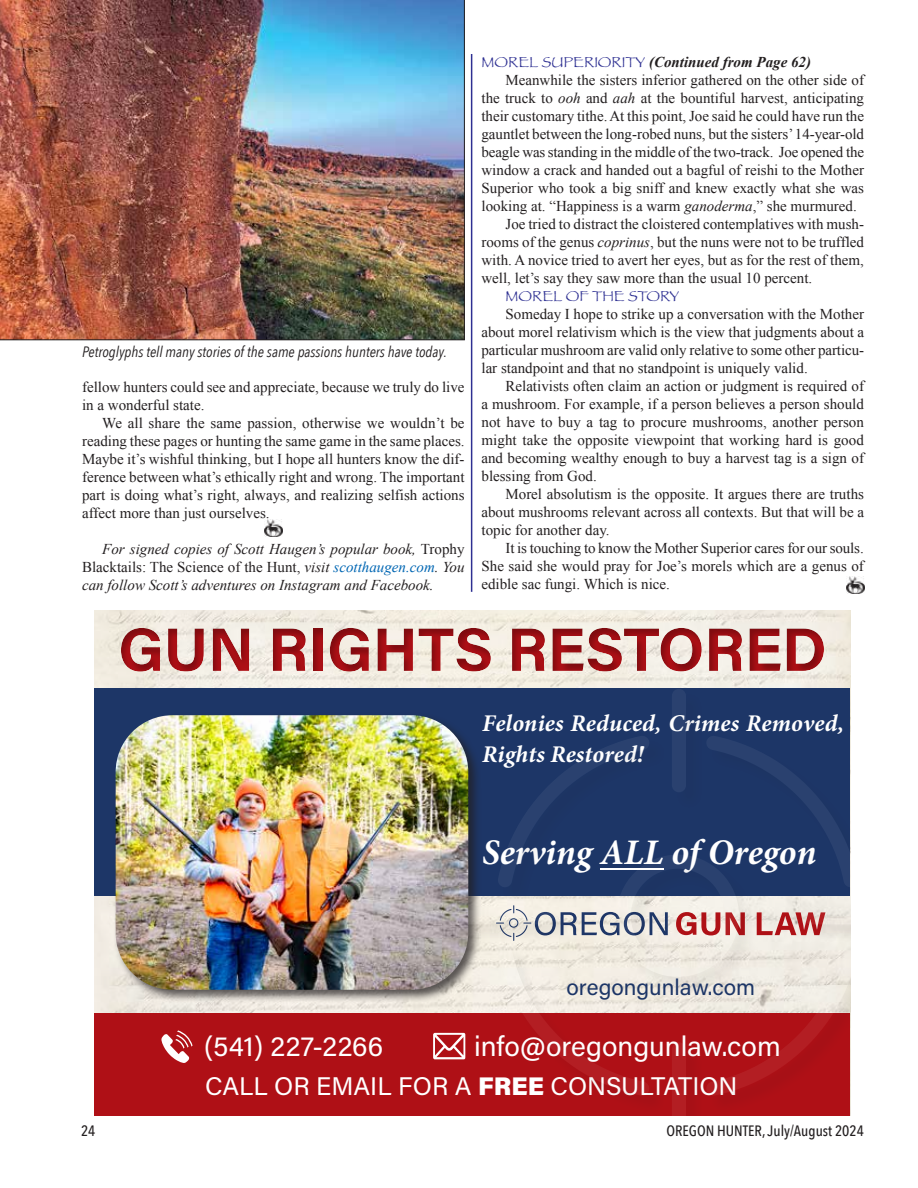
<style>
.page{position:relative;width:918px;height:1188px;background:#fff}
.page>*{position:absolute;margin:0;border:0;box-sizing:border-box;transform-origin:0 0}
.t1{font:700 61.5px "Acumin Pro";letter-spacing:-.01em;color:#af1016}
.t2{font:italic 700 36px "Minion Pro";color:#fff}
.t3{font:28.05px "Acumin Pro";color:#fff}
.t4{font:25.5px "Acumin Pro";color:#fff}
.t5{font:italic 700 24px/31px "Minion Pro";letter-spacing:.005em;color:#fff}
.t6{font:22.5px "Acumin Pro";color:#1d3667}
.t7{font:15px/18px "Times New Roman";color:#231f20;text-align:justify}
.t8{font:italic 15px/18px "Times New Roman";color:#231f20;text-align:justify}
.t9{font:italic 15px "Avenir Next Condensed";color:#231f20}
.t10{font:italic 700 15px "Times New Roman";color:#231f20}
.t11{font:500 15px "Avenir Next Condensed";color:#231f20}
.t12{font:15px "Papyrus";color:#2e3092}
.s1{font-style:normal}
.s2{color:#0066b3}
.s3{font-family:"Papyrus";font-weight:400;font-style:normal;color:#2e3092}
.s4{font-style:italic}
.s5{font-weight:900}
</style>
<div class="page">
<img style="left:847px;top:577px;width:17px;height:16px">
<div style="left:94px;top:689px;width:756px;height:207px;background:#1d3667"></div>
<div style="left:94px;top:1013px;width:756px;height:103px;background:#af1016"></div>
<svg style="left:433px;top:1033px;width:19px;height:26px"></svg>
<svg style="left:161px;top:1030px;width:32px;height:33px"></svg>
<div style="left:113px;top:712px;width:369px;height:291px;background:#231f20;opacity:.75"></div>
<img style="left:116px;top:715px;width:336px;height:275px">
<img style="left:452px;top:712px;width:44px;height:348px">
<div style="left:672px;top:689px;width:14px;height:103px;background:#2a416f;border-radius:7px"></div>
<svg style="left:449px;top:910px;width:105px;height:14px"></svg>
<svg style="left:496px;top:736px;width:354px;height:380px"></svg>
<div style="left:94px;top:610px;width:756px;height:78px;background:#231f20;opacity:.32"></div>
<hr style="left:600px;top:868px;width:64px;height:2px;background:#fff">
<hr style="left:471px;top:54px;width:1px;height:538px;background:#2e3092">
<img style="left:0;top:0;width:465px;height:340px">
<img style="left:265px;top:519px;width:17px;height:17px">
<p class="t9" style="left:82px;top:343px;width:366px">Petroglyphs tell many stories of the same passions hunters have today.</p>
<p class="t7" style="left:82px;top:377px;width:384px">fellow hunters could see and appreciate, because we truly do live in a wonderful state.</p>
<p class="t7" style="left:82px;top:413px;width:384px;text-indent:20px">We all share the same passion, otherwise we wouldn’t be reading these pages or hunting the same game in the same places.<br>Maybe it’s wishful thinking, but I hope all hunters know the dif&shy;ference between what’s ethically right and wrong. The important part is doing what’s right, always, and realizing selfish actions affect more than just ourselves.</p>
<p class="t8" style="left:82px;top:539px;width:384px;text-indent:20px">For signed copies of Scott Haugen’s popular book, <span class="s1">Trophy Blacktails: The Science of the Hunt,</span> visit <span class="s2">scotthaugen.com</span>. You can follow Scott’s adventures on Instagram and Facebook.</p>
<p class="t10" style="left:482px;top:51px;width:331px"><span class="s3">MOREL SUPERIORITY</span> (Continued from Page 62)</p>
<p class="t7" style="left:506px;top:71px;width:360px">Meanwhile the sisters inferior gathered on the other side of</p>
<p class="t7" style="left:482px;top:89px;width:384px">the truck to <span class="s4">ooh</span> and <span class="s4">aah</span> at the bountiful harvest, anticipating</p>
<p class="t7" style="left:482px;top:107px;width:384px">their customary tithe. At this point, Joe said he could have run the</p>
<p class="t7" style="left:482px;top:125px;width:384px">gauntlet between the long-robed nuns, but the sisters’ 14-year-old</p>
<p class="t7" style="left:482px;top:143px;width:384px">beagle was standing in the middle of the two-track. Joe opened the</p>
<p class="t7" style="left:482px;top:161px;width:384px">window a crack and handed out a bagful of reishi to the Mother</p>
<p class="t7" style="left:482px;top:179px;width:384px">Superior who took a big sniff and knew exactly what she was</p>
<p class="t7" style="left:482px;top:197px;width:377px">looking at. “Happiness is a warm <span class="s4">ganoderma</span>,” she murmured.</p>
<p class="t7" style="left:506px;top:215px;width:360px">Joe tried to distract the cloistered contemplatives with mush-</p>
<p class="t7" style="left:482px;top:233px;width:384px">rooms of the genus <span class="s4">coprinus</span>, but the nuns were not to be truffled</p>
<p class="t7" style="left:482px;top:251px;width:384px">with. A novice tried to avert her eyes, but as for the rest of them,</p>
<p class="t7" style="left:482px;top:269px;width:332px">well, let’s say they saw more than the usual 10 percent.</p>
<p class="t12" style="left:506px;top:287px;width:175px">MOREL OF THE STORY</p>
<p class="t7" style="left:482px;top:305px;width:384px;text-indent:24px">Someday I hope to strike up a conversation with the Mother about morel relativism which is the view that judgments about a particular mushroom are valid only relative to some other particu&shy;lar standpoint and that no standpoint is uniquely valid.</p>
<p class="t7" style="left:482px;top:377px;width:384px;text-indent:24px">Relativists often claim an action or judgment is required of a mushroom. For example, if a person believes a person should not have to buy a tag to procure mushrooms, another person might take the opposite viewpoint that working hard is good and becoming wealthy enough to buy a harvest tag is a sign of blessing from God.</p>
<p class="t7" style="left:482px;top:485px;width:384px;text-indent:24px">Morel absolutism is the opposite. It argues there are truths about mushrooms relevant across all contexts. But that will be a topic for another day.</p>
<p class="t7" style="left:482px;top:539px;width:384px;text-indent:24px">It is touching to know the Mother Superior cares for our souls.<br>She said she would pray for Joe’s morels which are a genus of edible sac fungi. Which is nice.</p>
<h1 class="t1" style="left:118px;top:606px;width:710px">GUN RIGHTS RESTORED</h1>
<h3 class="t5" style="left:482px;top:708px;width:363px">Felonies Reduced, Crimes Removed,<br>Rights Restored!</h3>
<h2 class="t2" style="left:482px;top:827px;width:336px">Serving ALL of Oregon</h2>
<h3 class="t6" style="left:567px;top:972px;width:190px">oregongunlaw.com</h3>
<h3 class="t3" style="left:204px;top:1027px;width:181px">(541) 227-2266</h3>
<h3 class="t3" style="left:474px;top:1027px;width:308px">info@oregongunlaw.com</h3>
<h3 class="t4" style="left:205px;top:1069px;width:534px">CALL OR EMAIL FOR A <span class="s5">FREE</span> CONSULTATION</h3>
<p class="t11" style="left:81px;top:1121px;width:16px">24</p>
<p class="t11" style="left:666px;top:1121px;width:199px">OREGON HUNTER, July/August 2024</p>
</div>
